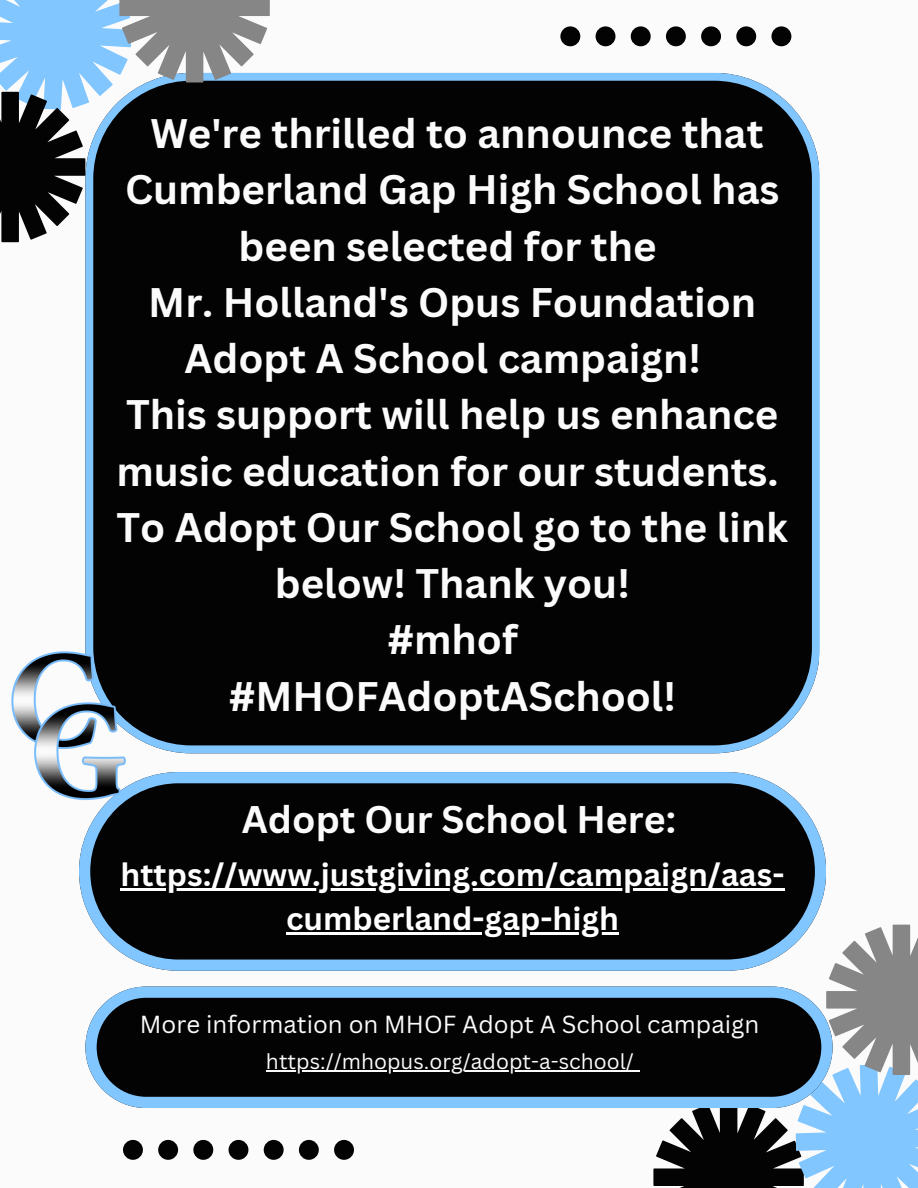
<style>
.page{position:relative;width:918px;height:1188px;background:#fbfbfb}
.page>*{position:absolute;margin:0;border:0;box-sizing:border-box;transform-origin:0 0}
.t1{font:700 40.2px/56.2px "Canva Sans";color:#fbfbfb;text-align:center}
.t2{font:700 37.5px "Canva Sans";color:#fbfbfb}
.t3{font:700 31.5px "Canva Sans";color:#fff}
.t4{font:24px "Canva Sans";color:#fbfbfb}
.t5{font:21px "Canva Sans";color:#fbfbfb}
</style>
<div class="page">
<div style="left:85px;top:73px;width:735px;height:680px;background:#030303"></div>
<svg style="left:79px;top:772px;width:747px;height:199px;background:#1d252c"></svg>
<svg style="left:653px;top:925px;width:265px;height:263px"></svg>
<svg style="left:560px;top:26px;width:231px;height:20px"></svg>
<svg style="left:123px;top:1140px;width:231px;height:20px"></svg>
<img style="left:11px;top:634px;width:125px;height:172px">
<hr style="left:121px;top:889px;width:664px;height:2px;background:#fff">
<hr style="left:286px;top:932px;width:333px;height:3px;background:#fff">
<svg style="left:0;top:0;width:270px;height:242px;background:#4d5b66"></svg>
<svg style="left:85px;top:987px;width:747px;height:121px;background:#23313d"></svg>
<hr style="left:266px;top:1070px;width:368px;height:2px;background:#fbfbfb">
<p class="t1" style="left:116px;top:105px;width:673px">We're thrilled to announce that<br>Cumberland Gap High School has been selected for the<br>Mr. Holland's Opus Foundation<br>Adopt A School campaign!<br>This support will help us enhance music education for our students.<br>To Adopt Our School go to the link below! Thank you!<br>#mhof<br>#MHOFAdoptASchool!</p>
<p class="t2" style="left:242px;top:793px;width:436px">Adopt Our School Here:</p>
<p class="t3" style="left:121px;top:853px;width:666px">https://www.justgiving.com/campaign/aas-</p>
<h1 class="t3" style="left:286px;top:897px;width:334px">cumberland-gap-high</h1>
<p class="t4" style="left:140px;top:1007px;width:621px">More information on MHOF Adopt A School campaign</p>
<h1 class="t5" style="left:266px;top:1047px;width:370px">https://mhopus.org/adopt-a-school/</h1>
</div>
